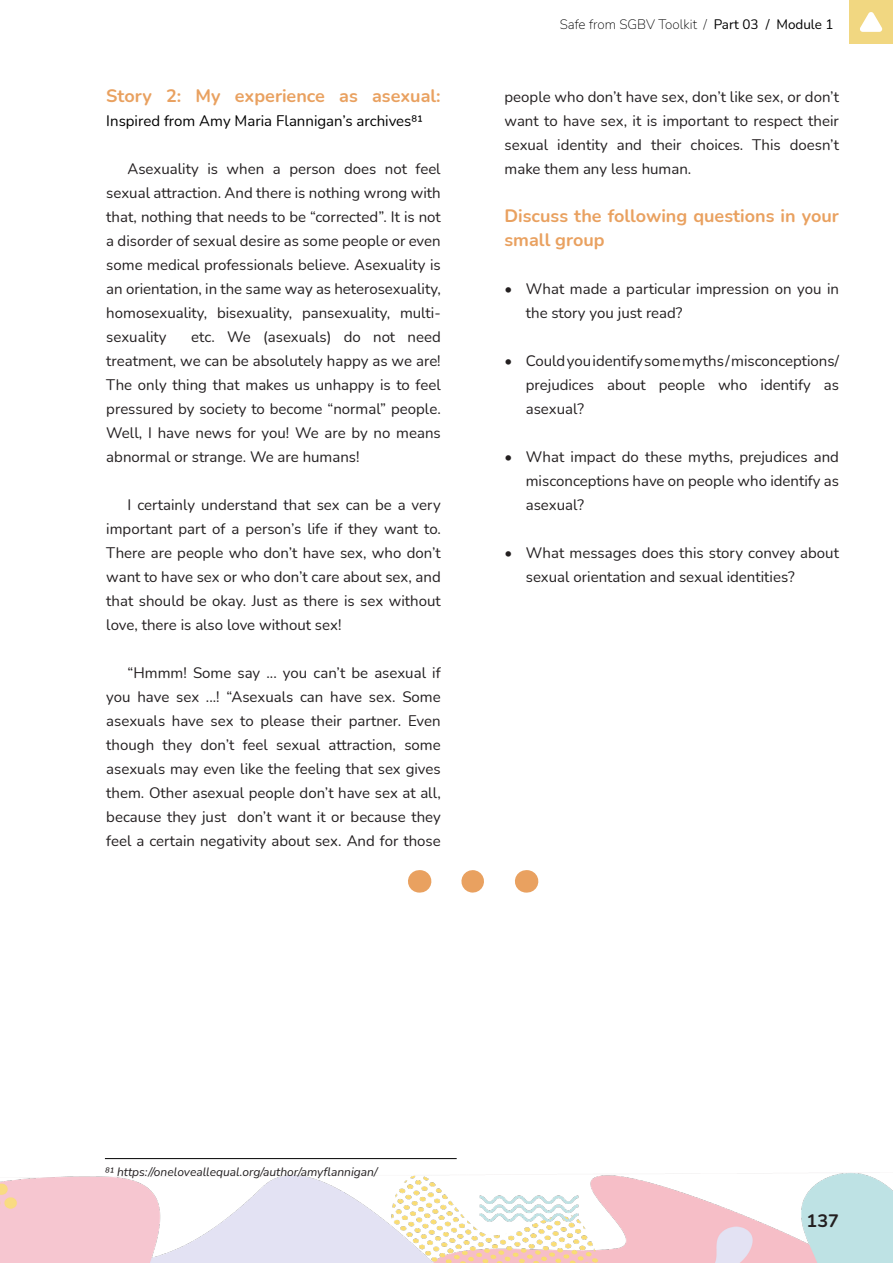
<style>
.page{position:relative;width:893px;height:1263px;background:#fff}
.page>*{position:absolute;margin:0;border:0;box-sizing:border-box;transform-origin:0 0}
.Yellow_small_bolded{font:700 18px/24px "Nunito";color:#e9a160}
.t1{font:700 18px "Nunito";color:#231f20}
.Text{font:15px/24px "Nunito";color:#231f20;text-align:justify}
.Bullets{font:15px/24px "Nunito";color:#231f20}
.Yellow_small_bolded-2{font:15px "Nunito";color:#000}
.t2{font:200 13.5px "Nunito";color:#000001}
.t3{font:italic 12px "Nunito";color:#231f20}
.s1{font-weight:400}
</style>
<div class="page">
<img style="left:0;top:1172px;width:893px;height:91px">
<svg style="left:473px;top:870px;width:11px;height:22px"></svg>
<svg style="left:419px;top:870px;width:1px;height:22px"></svg>
<svg style="left:526px;top:870px;width:1px;height:22px"></svg>
<div style="left:849px;top:0;width:44px;height:44px;background:#f1d781"></div>
<hr style="left:105px;top:1158px;width:352px;height:1px;background:#000">
<svg style="left:860px;top:12px;width:23px;height:20px"></svg>
<p class="Yellow_small_bolded" style="left:106px;top:83px;width:336px">Story 2: My experience as asexual:</p>
<p class="Yellow_small_bolded-2" style="left:106px;top:110px;width:318px">Inspired from Amy Maria Flannigan’s archives81</p>
<p class="Text" style="left:106px;top:156px;width:336px;text-indent:21px">Asexuality is when a person does not feel sexual attraction. And there is nothing wrong with that, nothing that needs to be “corrected”. It is not a disorder of sexual desire as some people or even some medical professionals believe. Asexuality is an orientation, in the same way as heterosexuality, homosexuality, bisexuality, pansexuality, multi&shy;sexuality</p>
<p class="Text" style="left:106px;top:324px;width:336px;text-indent:85px">etc. We (asexuals) do not need treatment, we can be absolutely happy as we are!<br>The only thing that makes us unhappy is to feel pressured by society to become “normal” people.<br>Well, I have news for you! We are by no means abnormal or strange. We are humans!</p>
<p class="Text" style="left:106px;top:492px;width:336px;text-indent:21px">I certainly understand that sex can be a very important part of a person’s life if they want to.<br>There are people who don’t have sex, who don’t want to have sex or who don’t care about sex, and that should be okay. Just as there is sex without love, there is also love without sex!</p>
<p class="Text" style="left:106px;top:660px;width:336px;text-indent:21px">“Hmmm! Some say ... you can’t be asexual if you have sex ...! “Asexuals can have sex. Some asexuals have sex to please their partner. Even though they don’t feel sexual attraction, some asexuals may even like the feeling that sex gives them. Other asexual people don’t have sex at all, because they just don’t want it or because they feel a certain negativity about sex. And for those</p>
<p class="t2" style="left:560px;top:15px;width:275px">Safe from SGBV Toolkit / <span class="s1">Part 03 / Module 1</span></p>
<p class="Text" style="left:504px;top:84px;width:336px">people who don’t have sex, don’t like sex, or don’t want to have sex, it is important to respect their sexual identity and their choices. This doesn’t make them any less human.</p>
<p class="Yellow_small_bolded" style="left:504px;top:203px;width:336px">Discuss the following questions in your small group</p>
<p class="Bullets" style="left:526px;top:276px;width:315px;text-indent:-21px">• What made a particular impression on you in the story you just read?</p>
<p class="Bullets" style="left:526px;top:348px;width:315px;text-align:justify;text-indent:-21px">• Could you identify some myths / misconceptions/ prejudices about people who identify as asexual?</p>
<p class="Bullets" style="left:526px;top:444px;width:315px;text-align:justify;text-indent:-21px">• What impact do these myths, prejudices and misconceptions have on people who identify as asexual?</p>
<p class="Bullets" style="left:526px;top:540px;width:315px;text-indent:-21px">• What messages does this story convey about sexual orientation and sexual identities?</p>
<p class="t3" style="left:105px;top:1163px;width:274px">81 https://oneloveallequal.org/author/amyflannigan/</p>
<p class="t1" style="left:807px;top:1208px;width:34px">137</p>
</div>
